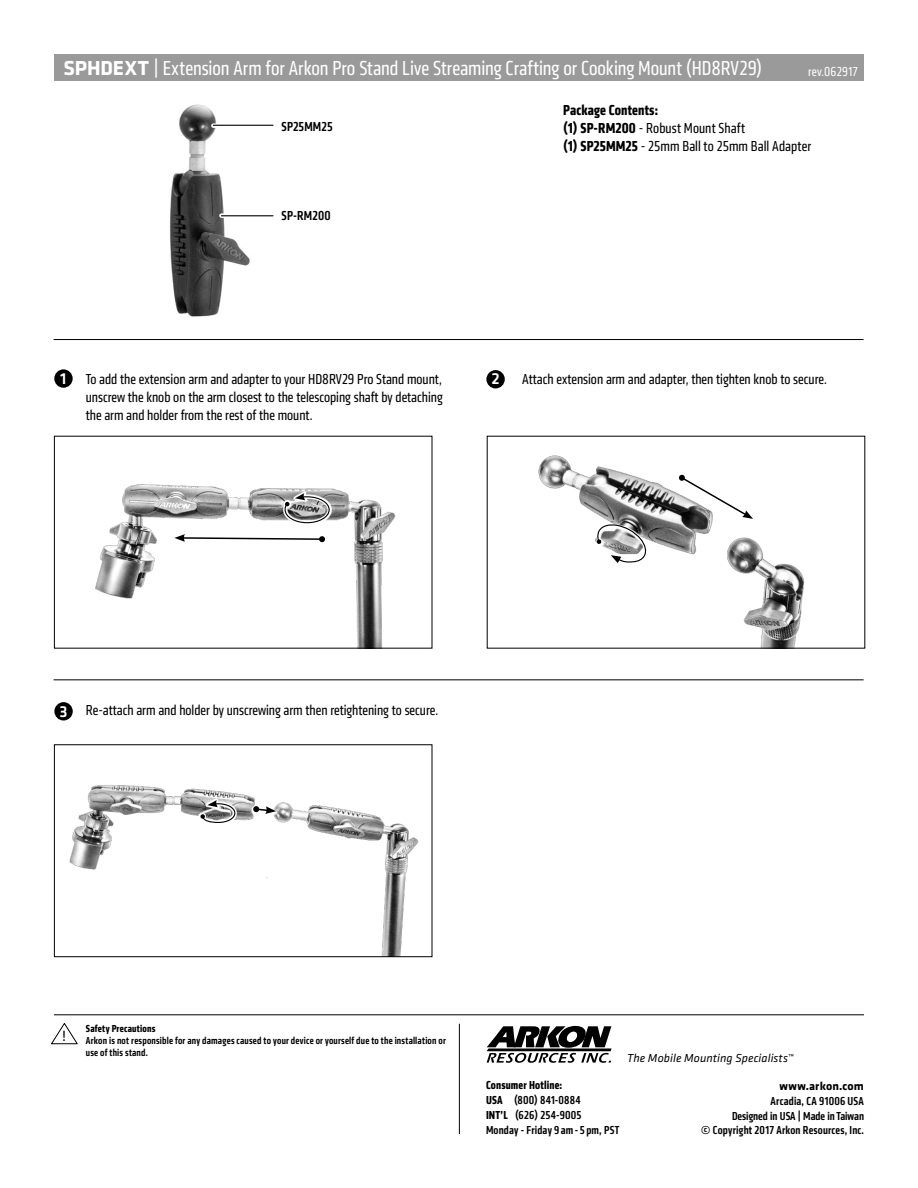
<style>
.page{position:relative;width:918px;height:1188px;background:#fff}
.page>*{position:absolute;margin:0;border:0;box-sizing:border-box;transform-origin:0 0}
.t1{font:condensed 21px "Klavika";color:#fff}
.t2{font:500 16.5px "Klavika";color:#fff}
.t3{font:condensed 15px/18px "Klavika";color:#000}
.t4{font:15px "Klavika";color:#000}
.t5{font:500 condensed 13.5px "Klavika";letter-spacing:.01em;color:#000}
.t6{font:condensed 13.5px "Klavika";letter-spacing:.02em;color:#fff}
.t7{font:500 condensed 12px/15px "Klavika";letter-spacing:.015em;color:#000}
.t8{font:italic 12px "Klavika";letter-spacing:.005em;color:#000}
.t9{font:700 12px "Klavika";letter-spacing:.01em;color:#000}
.t10{font:500 condensed 10.5px/12px "Klavika";letter-spacing:.02em;color:#000}
.t11{font:700 condensed 10.5px "Klavika";letter-spacing:.025em;color:#000}
.s1{font-weight:700;font-stretch:normal}
.s2{font-weight:700}
</style>
<div class="page">
<div style="left:54px;top:54px;width:810px;height:27px;background:#9a9a9a"></div>
<hr style="left:459px;top:1024px;width:1px;height:110px;background:#000">
<svg style="left:487px;top:1026px;width:125px;height:36px"></svg>
<hr style="left:54px;top:1014px;width:810px;height:1px;background:#000">
<hr style="left:54px;top:680px;width:810px;height:1px;background:#000">
<hr style="left:54px;top:339px;width:810px;height:1px;background:#000">
<svg style="left:51px;top:1023px;width:27px;height:21px"></svg>
<div style="left:486px;top:370px;width:19px;height:18px;background:#000;border-radius:50%"></div>
<div style="left:54px;top:369px;width:19px;height:19px;background:#000;border-radius:50%"></div>
<div style="left:54px;top:702px;width:19px;height:19px;background:#000;border-radius:50%"></div>
<img style="left:95px;top:484px;width:301px;height:163px">
<img style="left:69px;top:785px;width:350px;height:170px">
<div style="left:54px;top:744px;width:378px;height:213px;border:1px solid #000"></div>
<img style="left:538px;top:455px;width:267px;height:192px">
<img style="left:169px;top:104px;width:81px;height:213px">
<svg style="left:587px;top:514px;width:68px;height:61px"></svg>
<svg style="left:675px;top:471px;width:82px;height:54px"></svg>
<svg style="left:173px;top:532px;width:154px;height:13px"></svg>
<svg style="left:283px;top:491px;width:48px;height:34px"></svg>
<svg style="left:284px;top:493px;width:46px;height:31px"></svg>
<svg style="left:251px;top:803px;width:27px;height:14px"></svg>
<svg style="left:199px;top:798px;width:38px;height:27px"></svg>
<svg style="left:200px;top:800px;width:36px;height:24px"></svg>
<svg style="left:211px;top:123px;width:63px;height:5px"></svg>
<hr style="left:213px;top:125px;width:60px;height:1px;background:#000">
<svg style="left:219px;top:213px;width:55px;height:5px"></svg>
<hr style="left:221px;top:215px;width:52px;height:1px;background:#000">
<h1 class="t1" style="left:63px;top:56px;width:701px"><span class="s1">SPHDEXT</span> | Extension Arm for Arkon Pro Stand Live Streaming Crafting or Cooking Mount (HD8RV29)</h1>
<p class="t6" style="left:808px;top:63px;width:51px">rev.062917</p>
<p class="t5" style="left:282px;top:118px;width:53px">SP25MM25</p>
<p class="t5" style="left:282px;top:207px;width:51px">SP-RM200</p>
<p class="t3" style="left:563px;top:101px;width:249px"><span class="s2">Package Contents:<br>(1) SP-RM200</span> - Robust Mount Shaft<br><span class="s2">(1) SP25MM25</span> - 25mm Ball to 25mm Ball Adapter</p>
<p class="t2" style="left:60px;top:368px;width:8px">1</p>
<p class="t2" style="left:491px;top:368px;width:10px">2</p>
<p class="t3" style="left:522px;top:370px;width:306px">Attach extension arm and adapter, then tighten knob to secure.</p>
<p class="t3" style="left:86px;top:370px;width:359px;text-align:justify">To add the extension arm and adapter to your HD8RV29 Pro Stand mount, unscrew the knob on the arm closest to the telescoping shaft by detaching the arm and holder from the rest of the mount.</p>
<p class="t2" style="left:60px;top:701px;width:10px">3</p>
<p class="t3" style="left:86px;top:701px;width:354px">Re-attach arm and holder by unscrewing arm then retightening to secure.</p>
<p class="t4" style="left:62px;top:1026px;width:5px">!</p>
<p class="t11" style="left:86px;top:1021px;width:71px">Safety Precautions</p>
<p class="t10" style="left:86px;top:1034px;width:362px">Arkon is not responsible for any damages caused to your device or yourself due to the installation or use of this stand.</p>
<p class="t8" style="left:627px;top:1051px;width:168px">The Mobile Mounting Specialists™</p>
<p class="t7" style="left:486px;top:1078px;width:135px"><span class="s2">Consumer Hotline:<br>USA</span> (800) 841-0884<br><span class="s2">INT’L</span> (626) 254-9005<br>Monday - Friday 9 am- 5 pm, PST</p>
<p class="t9" style="left:780px;top:1077px;width:86px">www.arkon.com</p>
<p class="t7" style="left:701px;top:1093px;width:164px;text-align:right">Arcadia, CA 91006 USA<br>Designed in USA | Made in Taiwan<br>© Copyright 2017 Arkon Resources, Inc.</p>
</div>
